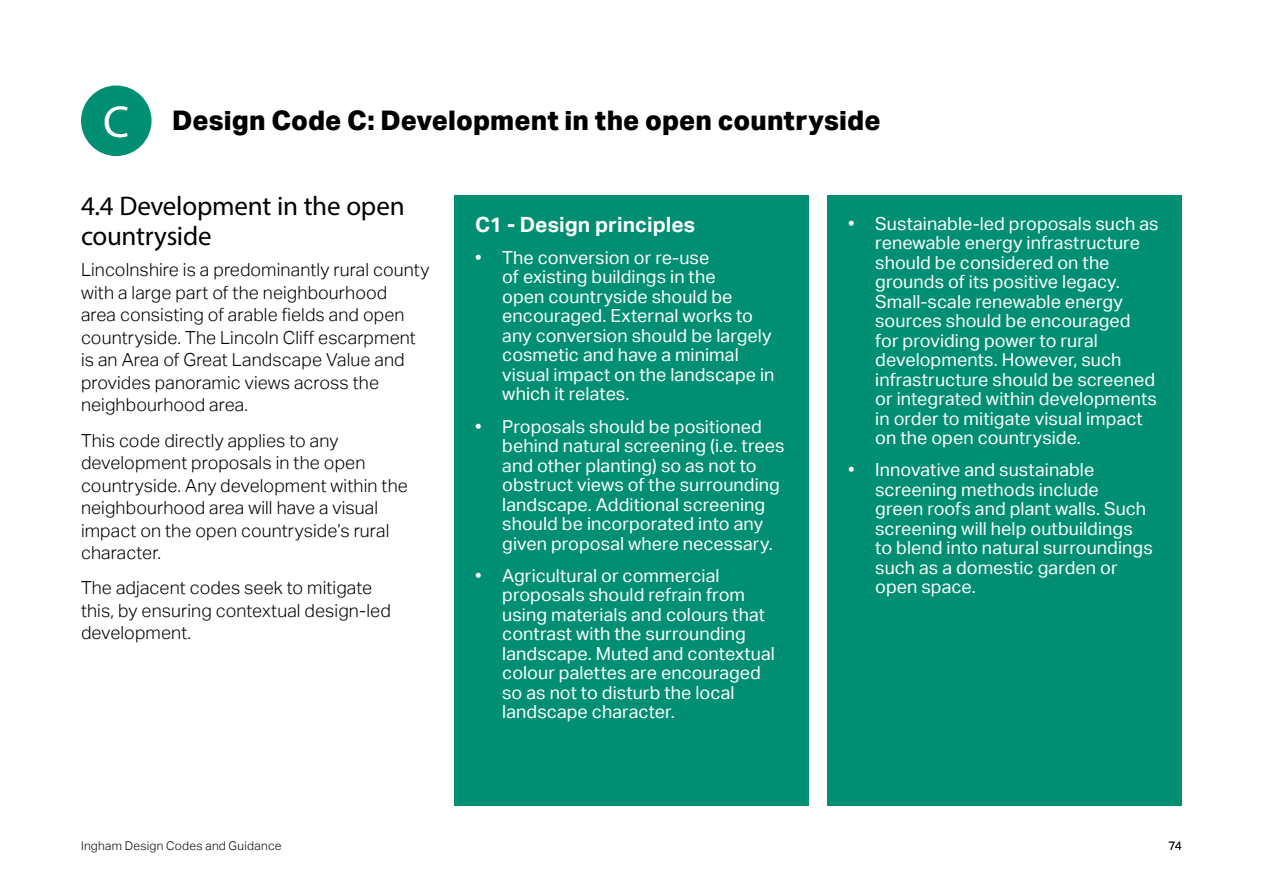
<style>
.page{position:relative;width:1263px;height:893px;background:#fff}
.page>*{position:absolute;margin:0;border:0;box-sizing:border-box;transform-origin:0 0}
.t1{font:800 27px "AECOM Sans";letter-spacing:.005em;color:#000}
.t2{font:27px/30px "Myriad Pro";letter-spacing:-.01em;color:#000}
.t3{font:700 21px "AECOM Sans";color:#fff}
.t4{font:18px/19.5px "AECOM Sans";letter-spacing:.005em;color:#fff}
.t5{font:300 18px/22.5px "AECOM Sans";letter-spacing:.005em;color:#000}
.t6{font:300 12px "AECOM Sans";letter-spacing:.025em;color:#000}
.s1{font-family:"Myriad Pro";font-weight:400;font-size:45px;color:#fff}
</style>
<div class="page">
<div style="left:81px;top:85px;width:71px;height:71px;background:#008f72;border-radius:50%"></div>
<div style="left:454px;top:195px;width:355px;height:611px;background:#008f72"></div>
<div style="left:827px;top:195px;width:355px;height:611px;background:#008f72"></div>
<h1 class="t1" style="left:103px;top:103px;width:779px"><span class="s1">C</span> Design Code C: Development in the open countryside</h1>
<h1 class="t2" style="left:81px;top:190px;width:325px">4.4 Development in the open countryside</h1>
<p class="t5" style="left:81px;top:259px;width:350px">Lincolnshire is a predominantly rural county with a large part of the neighbourhood<br>area consisting of arable fields and open countryside. The Lincoln Cliff escarpment is an Area of Great Landscape Value and provides panoramic views across the neighbourhood area.</p>
<p class="t5" style="left:81px;top:429px;width:328px">This code directly applies to any development proposals in the open countryside. Any development within the neighbourhood area will have a visual impact on the open countryside’s rural character.</p>
<p class="t5" style="left:81px;top:577px;width:311px">The adjacent codes seek to mitigate this, by ensuring contextual design-led development.</p>
<p class="t3" style="left:475px;top:212px;width:221px">C1 - Design principles</p>
<p class="t4" style="left:502px;top:248px;width:274px;text-indent:-27px">• The conversion or re-use<br>of existing buildings in the<br>open countryside should be encouraged. External works to any conversion should be largely cosmetic and have a minimal visual impact on the landscape in which it relates.</p>
<p class="t4" style="left:502px;top:417px;width:284px;text-indent:-27px">• Proposals should be positioned behind natural screening (i.e. trees and other planting) so as not to obstruct views of the surrounding landscape. Additional screening should be incorporated into any given proposal where necessary.</p>
<p class="t4" style="left:502px;top:566px;width:274px;text-indent:-27px">• Agricultural or commercial proposals should refrain from using materials and colours that contrast with the surrounding landscape. Muted and contextual colour palettes are encouraged so as not to disturb the local landscape character.</p>
<p class="t4" style="left:875px;top:214px;width:285px;text-indent:-27px">• Sustainable-led proposals such as renewable energy infrastructure should be considered on the grounds of its positive legacy.<br>Small-scale renewable energy sources should be encouraged<br>for providing power to rural developments. However, such infrastructure should be screened or integrated within developments in order to mitigate visual impact on the open countryside.</p>
<p class="t4" style="left:875px;top:460px;width:279px;text-indent:-27px">• Innovative and sustainable screening methods include<br>green roofs and plant walls. Such screening will help outbuildings to blend into natural surroundings such as a domestic garden or open space.</p>
<p class="t6" style="left:81px;top:838px;width:202px">Ingham Design Codes and Guidance</p>
<p class="t6" style="left:1168px;top:838px;width:15px">74</p>
</div>
